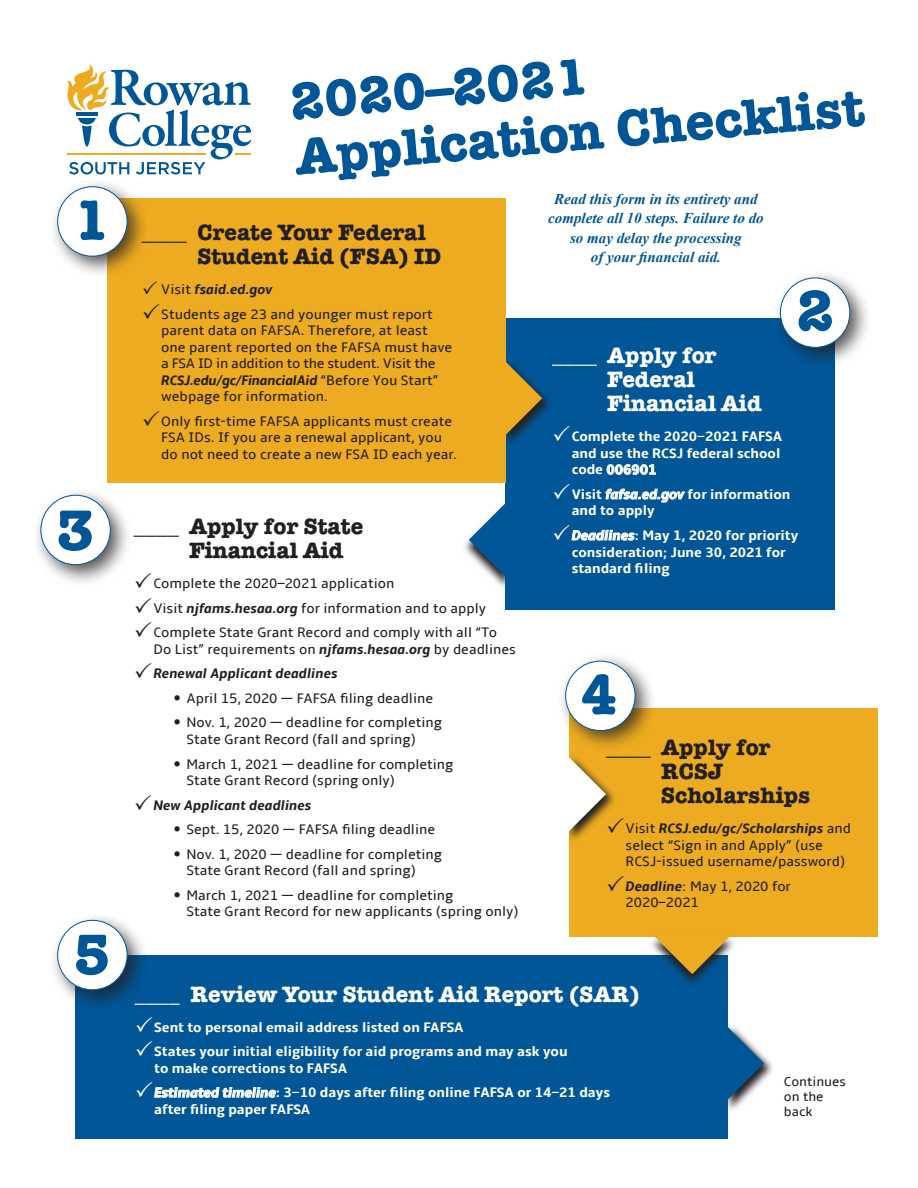
<style>
.page{position:relative;width:918px;height:1188px;background:#fff}
.page>*{position:absolute;margin:0;border:0;box-sizing:border-box;transform-origin:0 0}
.Steps{font:700 57px "American Typewriter";color:#005697}
.t1{font:700 51.75px/55.5px "American Typewriter";color:#005697}
.Steps-2{font:700 22.5px/24px "American Typewriter";color:#231f20}
.Steps-3{font:700 22.5px/24px "American Typewriter";color:#fff}
.t2{font:italic 700 15px/19.5px "Times New Roman";color:#005697;text-align:center}
.Check_bullet_lines_2{font:14.25px/16.5px "Amble";color:#231f20}
.Check_bullet_lines_2-2{font:700 14.25px/16.5px "Amble";color:#fff}
.Round_2nd_Bullet{font:14.25px/16.5px "Amble";color:#231f20}
.Check_bullet_lines_2-3{font:italic 700 14.25px "Amble";color:#231f20}
.Check_bullet_lines_2-4{font:13.5px/15px "Amble";color:#231f20}
.s1{font-weight:400;font-style:normal}
.s2{font-weight:700;font-style:italic}
.s3{font-size:25.5px}
.s4{font-style:italic}
</style>
<div class="page">
<svg style="left:728px;top:1055px;width:45px;height:55px"></svg>
<svg style="left:728px;top:1026px;width:36px;height:75px"></svg>
<svg style="left:464px;top:538px;width:42px;height:53px"></svg>
<svg style="left:469px;top:502px;width:37px;height:76px"></svg>
<div style="left:75px;top:955px;width:653px;height:183px;background:#005697"></div>
<div style="left:569px;top:708px;width:309px;height:229px;background:#ecab20"></div>
<div style="left:506px;top:318px;width:329px;height:291px;background:#005697"></div>
<svg style="left:607px;top:464px;width:49px;height:11px"></svg>
<svg style="left:605px;top:489px;width:80px;height:14px"></svg>
<svg style="left:67px;top:63px;width:184px;height:112px"></svg>
<hr style="left:67px;top:153px;width:139px;height:2px;background:#ecab20">
<svg style="left:506px;top:392px;width:44px;height:51px"></svg>
<svg style="left:506px;top:362px;width:36px;height:74px"></svg>
<svg style="left:651px;top:938px;width:83px;height:46px"></svg>
<svg style="left:654px;top:937px;width:76px;height:37px"></svg>
<svg style="left:569px;top:833px;width:15px;height:7px"></svg>
<div style="left:772px;top:270px;width:100px;height:99px;background:#231f20;opacity:.75"></div>
<div style="left:780px;top:278px;width:70px;height:69px;background:#fff;border-radius:50%"></div>
<div style="left:780px;top:278px;width:70px;height:70px;border:1px solid #005697;border-radius:50%"></div>
<div style="left:33px;top:487px;width:99px;height:100px;background:#231f20;opacity:.75"></div>
<div style="left:41px;top:495px;width:69px;height:70px;background:#fff;border-radius:50%"></div>
<div style="left:41px;top:495px;width:70px;height:70px;border:1px solid #005697;border-radius:50%"></div>
<div style="left:557px;top:653px;width:100px;height:100px;background:#231f20;opacity:.75"></div>
<div style="left:566px;top:661px;width:69px;height:70px;background:#fff;border-radius:50%"></div>
<div style="left:565px;top:661px;width:70px;height:70px;border:1px solid #005697;border-radius:50%"></div>
<div style="left:49px;top:912px;width:100px;height:100px;background:#231f20;opacity:.75"></div>
<div style="left:58px;top:920px;width:69px;height:70px;background:#fff;border-radius:50%"></div>
<div style="left:57px;top:920px;width:70px;height:70px;border:1px solid #005697;border-radius:50%"></div>
<div style="left:550px;top:751px;width:19px;height:98px;background:#fff"></div>
<div style="left:107px;top:199px;width:399px;height:284px;background:#ecab20"></div>
<div style="left:49px;top:178px;width:100px;height:100px;background:#231f20;opacity:.75"></div>
<div style="left:58px;top:187px;width:69px;height:69px;background:#fff;border-radius:50%"></div>
<div style="left:57px;top:186px;width:70px;height:71px;border:1px solid #005697;border-radius:50%"></div>
<svg style="left:154px;top:1087px;width:122px;height:11px"></svg>
<svg style="left:571px;top:529px;width:64px;height:12px"></svg>
<svg style="left:569px;top:757px;width:46px;height:76px"></svg>
<p class="Steps" style="left:72px;top:187px;width:39px">1</p>
<p class="Steps" style="left:57px;top:497px;width:39px">3</p>
<p class="Steps" style="left:74px;top:921px;width:39px">5</p>
<p class="t1" style="left:288px;top:74px;width:573px;rotate:-5deg">2020–2021<br>Application Checklist</p>
<p class="Steps-2" style="left:198px;top:221px;width:245px;text-indent:-56px">____ Create Your Federal<br>Student Aid (FSA) ID</p>
<p class="Check_bullet_lines_2-3" style="left:161px;top:281px;width:113px"><span class="s1">Visit</span> fsaid.ed.gov</p>
<p class="Check_bullet_lines_2" style="left:161px;top:306px;width:292px">Students age 23 and younger must report parent data on FAFSA. Therefore, at least one parent reported on the FAFSA must have a FSA ID in addition to the student. Visit the <span class="s2">RCSJ.edu/gc/FinancialAid</span> “Before You Start” webpage for information.</p>
<p class="Check_bullet_lines_2" style="left:161px;top:413px;width:297px">Only first-time FAFSA applicants must create<br>FSA IDs. If you are a renewal applicant, you do not need to create a new FSA ID each year.</p>
<p class="Steps-2" style="left:189px;top:514px;width:176px;text-indent:-55px">____ Apply for State<br>Financial Aid</p>
<p class="Check_bullet_lines_2" style="left:153px;top:575px;width:242px">Complete the 2020–2021 application</p>
<p class="Check_bullet_lines_2" style="left:153px;top:600px;width:334px">Visit <span class="s2">njfams.hesaa.org</span> for information and to apply</p>
<p class="Check_bullet_lines_2" style="left:153px;top:624px;width:364px">Complete State Grant Record and comply with all “To<br>Do List” requirements on <span class="s2">njfams.hesaa.org</span> by deadlines</p>
<p class="Check_bullet_lines_2-3" style="left:153px;top:665px;width:186px">Renewal Applicant deadlines</p>
<p class="Round_2nd_Bullet" style="left:173px;top:690px;width:262px"><span class="s3">•</span> April 15, 2020 — FAFSA filing deadline</p>
<p class="Round_2nd_Bullet" style="left:186px;top:715px;width:257px;text-indent:-14px"><span class="s3">•</span> Nov. 1, 2020 — deadline for completing<br>State Grant Record (fall and spring)</p>
<p class="Round_2nd_Bullet" style="left:186px;top:756px;width:269px;text-indent:-14px"><span class="s3">•</span> March 1, 2021 — deadline for completing<br>State Grant Record (spring only)</p>
<p class="Check_bullet_lines_2-3" style="left:153px;top:797px;width:159px">New Applicant deadlines</p>
<p class="Round_2nd_Bullet" style="left:173px;top:821px;width:264px"><span class="s3">•</span> Sept. 15, 2020 — FAFSA filing deadline</p>
<p class="Round_2nd_Bullet" style="left:186px;top:846px;width:257px;text-indent:-14px"><span class="s3">•</span> Nov. 1, 2020 — deadline for completing<br>State Grant Record (fall and spring)</p>
<p class="Round_2nd_Bullet" style="left:186px;top:887px;width:333px;text-indent:-14px"><span class="s3">•</span> March 1, 2021 — deadline for completing<br>State Grant Record for new applicants (spring only)</p>
<p class="t2" style="left:548px;top:189px;width:217px">Read this form in its entirety and complete all 10 steps. Failure to do so may delay the processing<br>of your financial aid.</p>
<p class="Steps" style="left:796px;top:277px;width:39px">2</p>
<p class="Steps-3" style="left:607px;top:344px;width:156px;text-indent:-55px">____ Apply for<br>Federal<br>Financial Aid</p>
<p class="Check_bullet_lines_2-2" style="left:572px;top:429px;width:212px">Complete the 2020–2021 FAFSA and use the RCSJ federal school code 006901</p>
<p class="Check_bullet_lines_2-2" style="left:572px;top:486px;width:220px">Visit <span class="s4">fafsa.ed.gov</span> for information and to apply</p>
<p class="Check_bullet_lines_2-2" style="left:572px;top:527px;width:228px"><span class="s4">Deadlines</span>: May 1, 2020 for priority consideration; June 30, 2021 for standard filing</p>
<p class="Steps" style="left:580px;top:661px;width:39px">4</p>
<p class="Steps-2" style="left:661px;top:736px;width:151px;text-indent:-55px">____ Apply for<br>RCSJ<br>Scholarships</p>
<p class="Check_bullet_lines_2" style="left:626px;top:820px;width:227px">Visit <span class="s2">RCSJ.edu/gc/Scholarships</span> and select “Sign in and Apply” (use<br>RCSJ-issued username/password)</p>
<p class="Check_bullet_lines_2" style="left:626px;top:878px;width:167px"><span class="s2">Deadline</span>: May 1, 2020 for<br>2020–2021</p>
<p class="Steps-3" style="left:135px;top:982px;width:507px">____ Review Your Student Aid Report (SAR)</p>
<p class="Check_bullet_lines_2-2" style="left:154px;top:1019px;width:311px">Sent to personal email address listed on FAFSA</p>
<p class="Check_bullet_lines_2-2" style="left:154px;top:1043px;width:415px">States your initial eligibility for aid programs and may ask you to make corrections to FAFSA</p>
<p class="Check_bullet_lines_2-2" style="left:154px;top:1084px;width:457px"><span class="s4">Estimated timeline</span>: 3–10 days after filing online FAFSA or 14–21 days after filing paper FAFSA</p>
<p class="Check_bullet_lines_2-4" style="left:784px;top:1074px;width:64px">Continues on the back</p>
</div>
